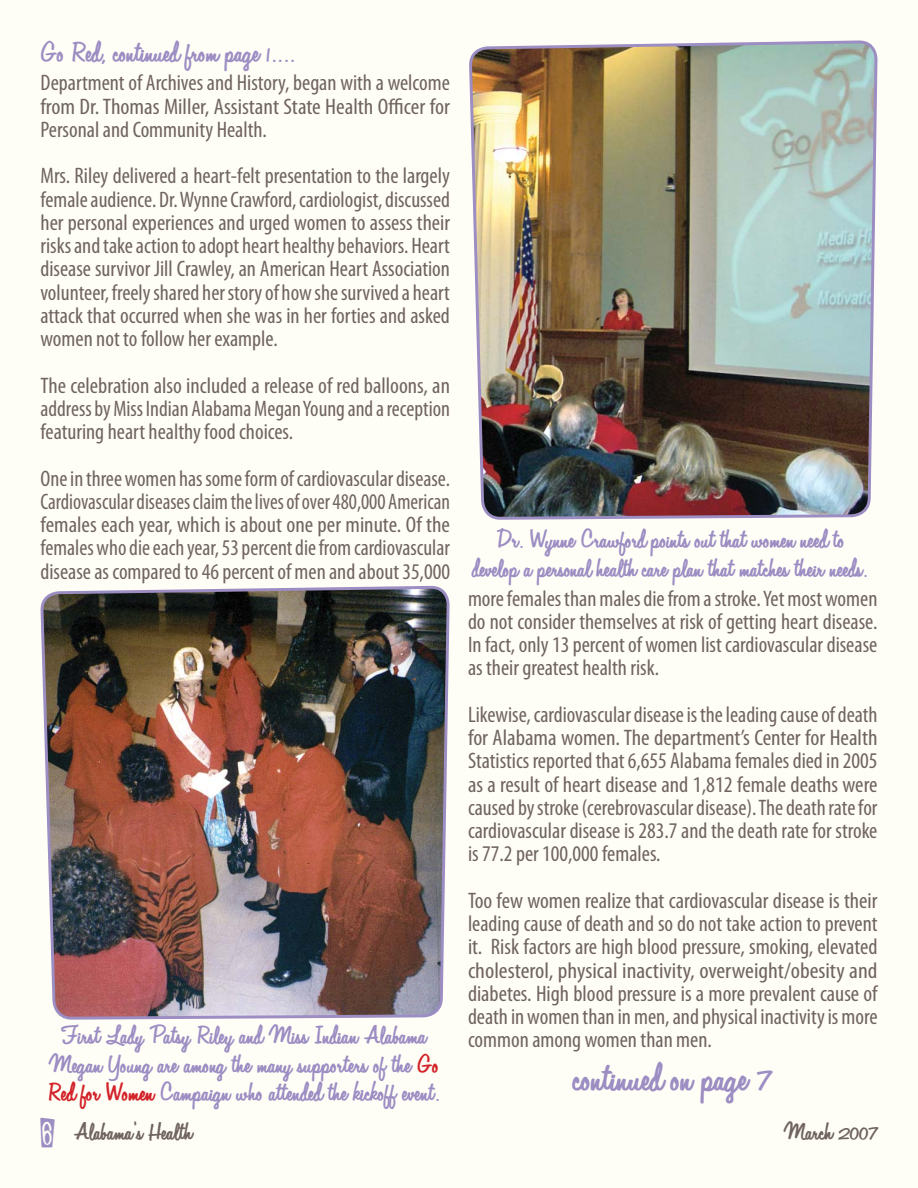
<style>
.page{position:relative;width:918px;height:1188px;background:#fffef6}
.page>*{position:absolute;margin:0;border:0;box-sizing:border-box;transform-origin:0 0}
.t1{font:38.85px "Klink O Mite";color:#9c8dc3}
.t2{font:28.5px "Automobile";color:#9c8dc3}
.t3{font:condensed 22.5px/23.2px "Myriad Pro";color:#706460;text-align:justify}
.t4{font:21px "Automobile";color:#9c8dc3}
.t5{font:19.05px/28.5px "Automobile";color:#9c8dc3;text-align:center}
.t6{font:18px "Automobile";color:#706460}
.s1{color:#d2232a}
</style>
<div class="page">
<img style="left:470px;top:42px;width:408px;height:477px">
<img style="left:41px;top:585px;width:409px;height:434px">
<p class="t4" style="left:40px;top:40px;width:256px">Go Red, continued from page 1....</p>
<p class="t3" style="left:40px;top:73px;width:411px">Department of Archives and History, began with a welcome from Dr. Thomas Miller, Assistant State Health Officer for Personal and Community Health.</p>
<p class="t3" style="left:40px;top:166px;width:411px">Mrs. Riley delivered a heart-felt presentation to the largely female audience. Dr. Wynne Crawford, cardiologist, discussed her personal experiences and urged women to assess their risks and take action to adopt heart healthy behaviors. Heart disease survivor Jill Crawley, an American Heart Association volunteer, freely shared her story of how she survived a heart attack that occurred when she was in her forties and asked women not to follow her example.</p>
<p class="t3" style="left:40px;top:375px;width:411px">The celebration also included a release of red balloons, an address by Miss Indian Alabama Megan Young and a reception featuring heart healthy food choices.</p>
<p class="t3" style="left:40px;top:468px;width:411px">One in three women has some form of cardiovascular disease.<br>Cardiovascular diseases claim the lives of over 480,000 American females each year, which is about one per minute. Of the females who die each year, 53 percent die from cardiovascular disease as compared to 46 percent of men and about 35,000</p>
<p class="t5" style="left:48px;top:1025px;width:393px">First Lady Patsy Riley and Miss Indian Alabama<br>Megan Young are among the many supporters of the <span class="s1">Go<br>Red for Women</span> Campaign who attended the kickoff event.</p>
<p class="t5" style="left:473px;top:529px;width:397px;line-height:29.1px">Dr. Wynne Crawford points out that women need to develop a personal health care plan that matches their needs.</p>
<p class="t3" style="left:468px;top:588px;width:411px">more females than males die from a stroke. Yet most women do not consider themselves at risk of getting heart disease.<br>In fact, only 13 percent of women list cardiovascular disease as their greatest health risk.</p>
<p class="t3" style="left:468px;top:704px;width:411px">Likewise, cardiovascular disease is the leading cause of death for Alabama women. The department’s Center for Health Statistics reported that 6,655 Alabama females died in 2005 as a result of heart disease and 1,812 female deaths were caused by stroke (cerebrovascular disease). The death rate for cardiovascular disease is 283.7 and the death rate for stroke is 77.2 per 100,000 females.</p>
<p class="t3" style="left:468px;top:890px;width:411px">Too few women realize that cardiovascular disease is their leading cause of death and so do not take action to prevent it. Risk factors are high blood pressure, smoking, elevated cholesterol, physical inactivity, overweight/obesity and diabetes. High blood pressure is a more prevalent cause of death in women than in men, and physical inactivity is more common among women than men.</p>
<p class="t2" style="left:573px;top:1062px;width:200px">continued on page 7</p>
<h1 class="t1" style="left:40px;top:1117px;width:15px">6</h1>
<p class="t6" style="left:74px;top:1122px;width:120px">Alabama’s Health</p>
<p class="t6" style="left:784px;top:1122px;width:95px">March 2007</p>
</div>
